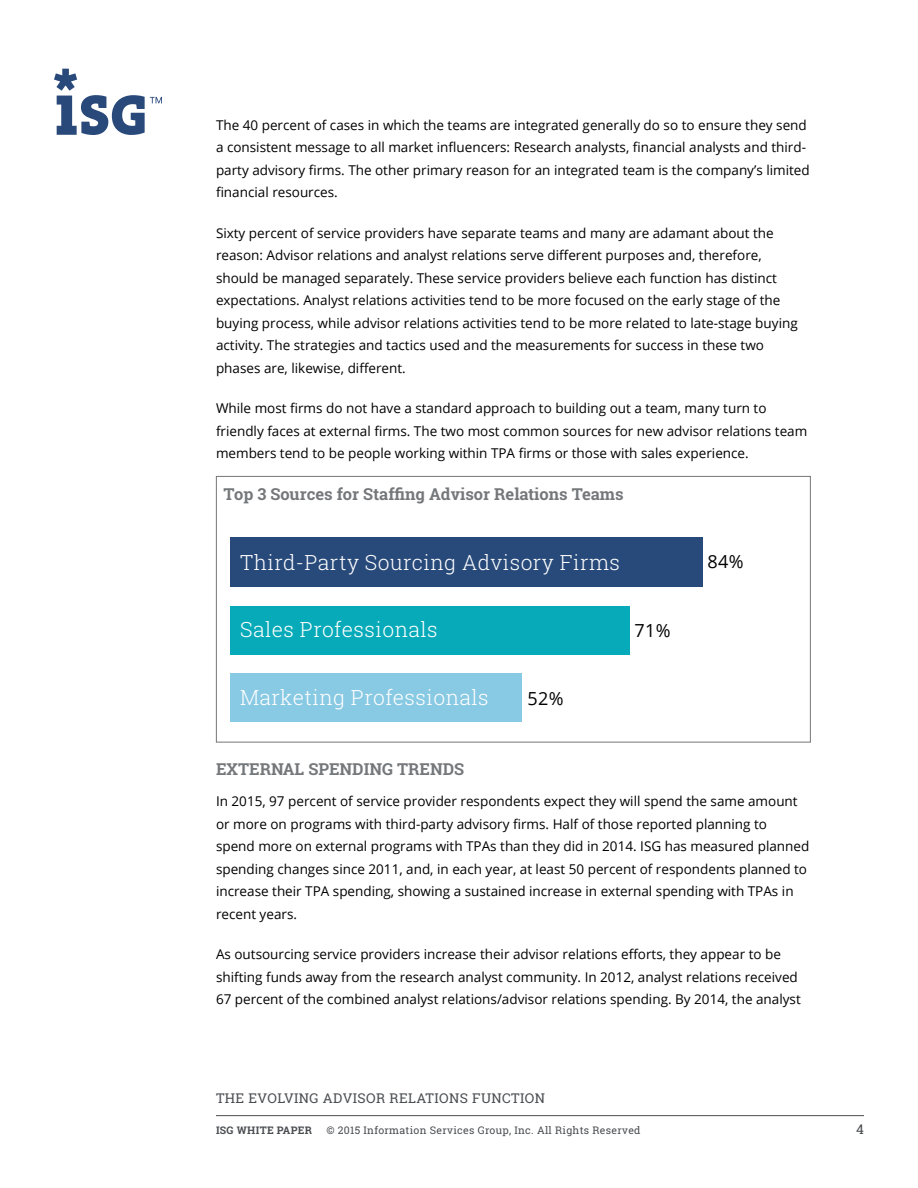
<style>
.page{position:relative;width:918px;height:1188px;background:#fff}
.page>*{position:absolute;margin:0;border:0;box-sizing:border-box;transform-origin:0 0}
.t1{font:300 21px "Roboto Slab";letter-spacing:.02em;color:#fff}
.t2{font:18px "Open Sans";color:#000}
.t3{font:700 16.5px "Roboto Slab";color:#75787b}
.t4{font:13.5px/22.5px "Open Sans";color:#000}
.t5{font:13.5px "Roboto Slab";letter-spacing:.03em;color:#494c50}
.t6{font:10.5px "Roboto Slab";letter-spacing:.03em;color:#494c50}
.t7{font:700 10.5px "Roboto Slab";letter-spacing:.03em;color:#494c50}
</style>
<div class="page">
<hr style="left:216px;top:1115px;width:648px;height:1px;background:#494c50">
<svg style="left:54px;top:69px;width:108px;height:66px"></svg>
<div style="left:216px;top:476px;width:595px;height:266px;border:1px solid #777779"></div>
<div style="left:230px;top:674px;width:292px;height:48px;background:#88c9e3"></div>
<div style="left:230px;top:606px;width:400px;height:48px;background:#07aab9"></div>
<div style="left:230px;top:537px;width:473px;height:50px;background:#284a7a"></div>
<p class="t4" style="left:216px;top:113px;width:595px">The 40 percent of cases in which the teams are integrated generally do so to ensure they send a consistent message to all market influencers: Research analysts, financial analysts and third&shy;party advisory firms. The other primary reason for an integrated team is the company’s limited financial resources.</p>
<p class="t4" style="left:216px;top:221px;width:583px">Sixty percent of service providers have separate teams and many are adamant about the reason: Advisor relations and analyst relations serve different purposes and, therefore, should be managed separately. These service providers believe each function has distinct expectations. Analyst relations activities tend to be more focused on the early stage of the buying process, while advisor relations activities tend to be more related to late-stage buying activity. The strategies and tactics used and the measurements for success in these two phases are, likewise, different.</p>
<p class="t4" style="left:216px;top:397px;width:593px">While most firms do not have a standard approach to building out a team, many turn to friendly faces at external firms. The two most common sources for new advisor relations team members tend to be people working within TPA firms or those with sales experience.</p>
<p class="t3" style="left:224px;top:483px;width:402px">Top 3 Sources for Staffing Advisor Relations Teams</p>
<h1 class="t1" style="left:240px;top:548px;width:381px">Third-Party Sourcing Advisory Firms</h1>
<h1 class="t1" style="left:240px;top:615px;width:199px">Sales Professionals</h1>
<h2 class="t2" style="left:634px;top:618px;width:38px">71%</h2>
<h1 class="t1" style="left:240px;top:683px;width:250px">Marketing Professionals</h1>
<h2 class="t2" style="left:527px;top:686px;width:38px">52%</h2>
<h2 class="t2" style="left:708px;top:549px;width:38px">84%</h2>
<p class="t3" style="left:216px;top:757px;width:250px">EXTERNAL SPENDING TRENDS</p>
<p class="t4" style="left:216px;top:790px;width:595px">In 2015, 97 percent of service provider respondents expect they will spend the same amount or more on programs with third-party advisory firms. Half of those reported planning to<br>spend more on external programs with TPAs than they did in 2014. ISG has measured planned spending changes since 2011, and, in each year, at least 50 percent of respondents planned to increase their TPA spending, showing a sustained increase in external spending with TPAs in recent years.</p>
<p class="t4" style="left:216px;top:943px;width:586px">As outsourcing service providers increase their advisor relations efforts, they appear to be shifting funds away from the research analyst community. In 2012, analyst relations received<br>67 percent of the combined analyst relations/advisor relations spending. By 2014, the analyst</p>
<p class="t5" style="left:216px;top:1088px;width:331px">THE EVOLVING ADVISOR RELATIONS FUNCTION</p>
<p class="t7" style="left:216px;top:1123px;width:98px">ISG WHITE PAPER</p>
<p class="t6" style="left:326px;top:1123px;width:316px">© 2015 Information Services Group, Inc. All Rights Reserved</p>
<p class="t5" style="left:856px;top:1120px;width:9px">4</p>
</div>
